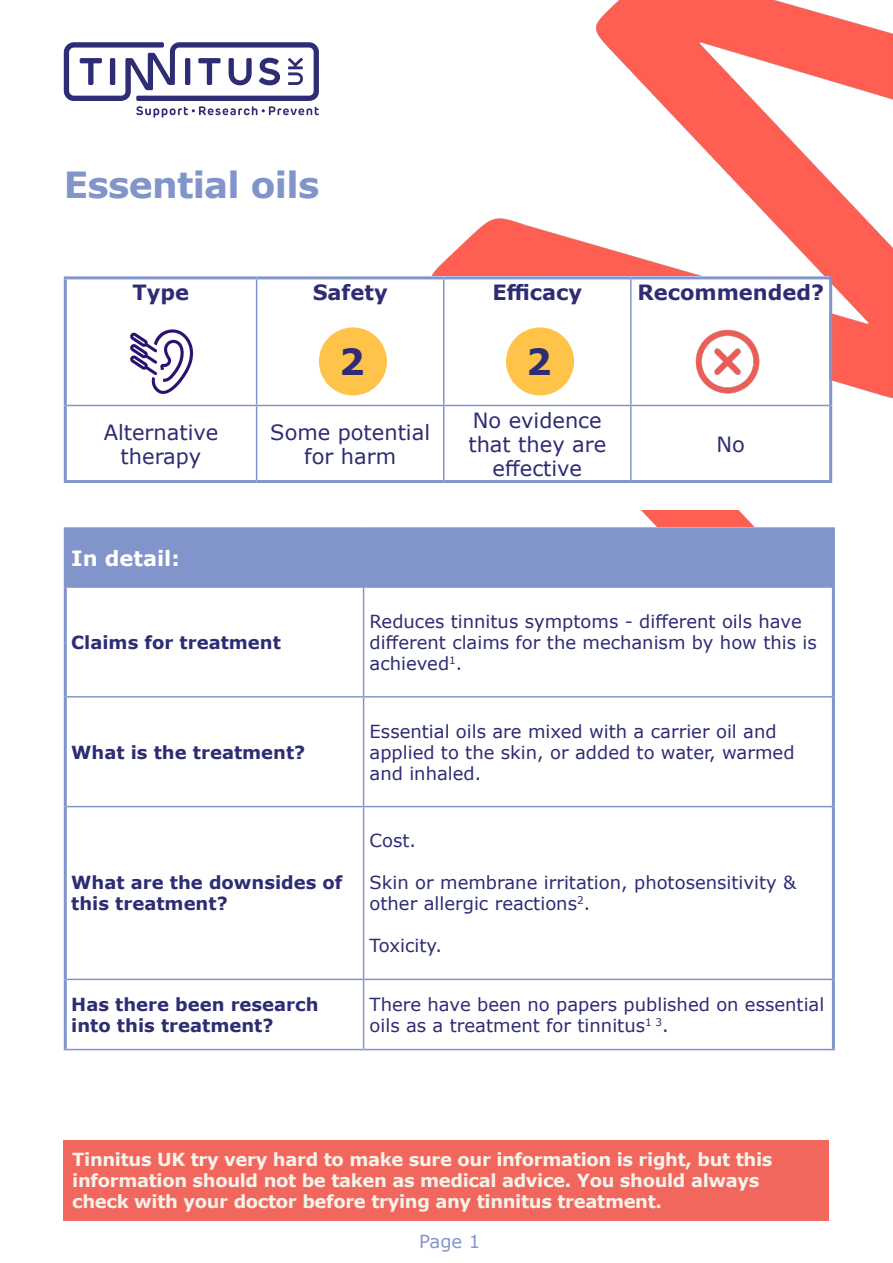
<style>
.page{position:relative;width:893px;height:1263px;background:#fff}
.page>*{position:absolute;margin:0;border:0;box-sizing:border-box;transform-origin:0 0}
.t1{font:700 36px "Verdana";letter-spacing:-.02em;color:#8295cb}
.t2{font:700 36px "Verdana";color:#2d2c74}
.t3{font:21px/24px "Verdana";color:#2d2c74;text-align:center}
.t4{font:700 21px "Verdana";color:#2d2c74}
.t5{font:700 21px "Verdana";color:#fff}
.t6{font:18px/21px "Verdana";color:#2d2c74}
.t7{font:700 18px/21px "Verdana";letter-spacing:-.02em;color:#f6f3ea}
.t8{font:700 18px/21px "Verdana";color:#2d2c74}
.t9{font:18px "Verdana";color:#8295cb}
</style>
<div class="page">
<div style="left:64px;top:1140px;width:765px;height:80px;background:#f1665d"></div>
<img style="left:431px;top:0;width:462px;height:698px">
<svg style="left:64px;top:42px;width:255px;height:76px"></svg>
<div style="left:64px;top:527px;width:765px;height:602px;background:#fff"></div>
<div style="left:65px;top:528px;width:768px;height:59px;background:#8295cb"></div>
<hr style="left:832px;top:529px;width:3px;height:58px;background:#8295cb">
<hr style="left:832px;top:587px;width:3px;height:110px;background:#8295cb">
<hr style="left:832px;top:697px;width:3px;height:110px;background:#8295cb">
<hr style="left:364px;top:586px;width:468px;height:2px;background:#8295cb">
<hr style="left:364px;top:696px;width:468px;height:1px;background:#8295cb">
<hr style="left:364px;top:806px;width:468px;height:1px;background:#8295cb">
<hr style="left:832px;top:807px;width:3px;height:172px;background:#8295cb">
<hr style="left:832px;top:979px;width:3px;height:70px;background:#8295cb">
<hr style="left:364px;top:1049px;width:471px;height:1px;background:#8295cb">
<hr style="left:64px;top:527px;width:300px;height:2px;background:#8295cb">
<hr style="left:364px;top:527px;width:471px;height:2px;background:#8295cb">
<hr style="left:67px;top:586px;width:297px;height:2px;background:#8295cb">
<hr style="left:363px;top:588px;width:1px;height:108px;background:#8295cb">
<hr style="left:67px;top:696px;width:297px;height:1px;background:#8295cb">
<hr style="left:363px;top:697px;width:1px;height:109px;background:#8295cb">
<hr style="left:67px;top:806px;width:297px;height:1px;background:#8295cb">
<hr style="left:363px;top:807px;width:1px;height:172px;background:#8295cb">
<hr style="left:64px;top:529px;width:3px;height:58px;background:#8295cb">
<hr style="left:64px;top:587px;width:3px;height:110px;background:#8295cb">
<hr style="left:64px;top:697px;width:3px;height:110px;background:#8295cb">
<hr style="left:64px;top:807px;width:3px;height:172px;background:#8295cb">
<hr style="left:364px;top:979px;width:468px;height:1px;background:#8295cb">
<hr style="left:67px;top:979px;width:297px;height:1px;background:#8295cb">
<hr style="left:363px;top:980px;width:1px;height:69px;background:#8295cb">
<hr style="left:64px;top:1049px;width:300px;height:1px;background:#8295cb">
<hr style="left:64px;top:979px;width:3px;height:70px;background:#8295cb">
<div style="left:64px;top:276px;width:765px;height:234px;background:#fff"></div>
<hr style="left:67px;top:405px;width:190px;height:1px;background:#8295cb">
<hr style="left:257px;top:405px;width:187px;height:1px;background:#8295cb">
<hr style="left:444px;top:405px;width:187px;height:1px;background:#8295cb">
<hr style="left:631px;top:405px;width:198px;height:1px;background:#8295cb">
<hr style="left:256px;top:279px;width:1px;height:126px;background:#8295cb">
<hr style="left:256px;top:406px;width:1px;height:74px;background:#8295cb">
<hr style="left:443px;top:279px;width:1px;height:126px;background:#8295cb">
<hr style="left:630px;top:279px;width:2px;height:126px;background:#8295cb">
<hr style="left:443px;top:406px;width:1px;height:74px;background:#8295cb">
<hr style="left:630px;top:406px;width:2px;height:74px;background:#8295cb">
<hr style="left:64px;top:276px;width:193px;height:3px;background:#8295cb">
<hr style="left:64px;top:279px;width:3px;height:126px;background:#8295cb">
<hr style="left:257px;top:276px;width:187px;height:3px;background:#8295cb">
<hr style="left:444px;top:276px;width:187px;height:3px;background:#8295cb">
<hr style="left:631px;top:276px;width:201px;height:3px;background:#8295cb">
<hr style="left:829px;top:279px;width:3px;height:126px;background:#8295cb">
<hr style="left:64px;top:405px;width:3px;height:75px;background:#8295cb">
<hr style="left:829px;top:405px;width:3px;height:75px;background:#8295cb">
<hr style="left:64px;top:480px;width:193px;height:3px;background:#8295cb">
<hr style="left:257px;top:480px;width:187px;height:3px;background:#8295cb">
<hr style="left:444px;top:480px;width:187px;height:3px;background:#8295cb">
<hr style="left:631px;top:480px;width:201px;height:3px;background:#8295cb">
<img style="left:130px;top:329px;width:64px;height:66px">
<div style="left:319px;top:327px;width:68px;height:68px;background:#fec348;border-radius:50%"></div>
<div style="left:506px;top:327px;width:68px;height:68px;background:#fec348;border-radius:50%"></div>
<img style="left:695px;top:329px;width:65px;height:65px">
<p class="t1" style="left:64px;top:159px;width:257px">Essential oils</p>
<p class="t4" style="left:133px;top:277px;width:58px">Type</p>
<p class="t4" style="left:313px;top:277px;width:76px">Safety</p>
<p class="t4" style="left:492px;top:277px;width:91px">Efficacy</p>
<p class="t4" style="left:637px;top:277px;width:188px">Recommended?</p>
<p class="t2" style="left:339px;top:337px;width:27px">2</p>
<p class="t2" style="left:526px;top:337px;width:27px">2</p>
<p class="t3" style="left:104px;top:420px;width:116px">Alternative therapy</p>
<p class="t3" style="left:270px;top:420px;width:161px">Some potential for harm</p>
<p class="t5" style="left:71px;top:543px;width:110px">In detail:</p>
<p class="t3" style="left:468px;top:408px;width:139px">No evidence that they are effective</p>
<p class="t3" style="left:716px;top:432px;width:30px">No</p>
<p class="t8" style="left:71px;top:631px;width:211px">Claims for treatment</p>
<p class="t8" style="left:71px;top:741px;width:236px">What is the treatment?</p>
<p class="t8" style="left:71px;top:872px;width:273px">What are the downsides of this treatment?</p>
<p class="t6" style="left:370px;top:611px;width:449px">Reduces tinnitus symptoms - different oils have different claims for the mechanism by how this is achieved<sup>1</sup>.</p>
<p class="t6" style="left:370px;top:720px;width:426px">Essential oils are mixed with a carrier oil and applied to the skin, or added to water, warmed and inhaled.</p>
<p class="t6" style="left:370px;top:830px;width:48px">Cost.</p>
<p class="t6" style="left:370px;top:872px;width:428px">Skin or membrane irritation, photosensitivity &amp; other allergic reactions<sup>2</sup>.</p>
<p class="t6" style="left:370px;top:935px;width:74px">Toxicity.</p>
<p class="t8" style="left:71px;top:993px;width:249px">Has there been research into this treatment?</p>
<p class="t6" style="left:370px;top:994px;width:456px">There have been no papers published on essential oils as a treatment for tinnitus<sup>1</sup> <sup>3</sup>.</p>
<p class="t7" style="left:72px;top:1148px;width:702px">Tinnitus UK try very hard to make sure our information is right, but this information should not be taken as medical advice. You should always check with your doctor before trying any tinnitus treatment.</p>
<p class="t9" style="left:419px;top:1228px;width:62px">Page 1</p>
</div>
